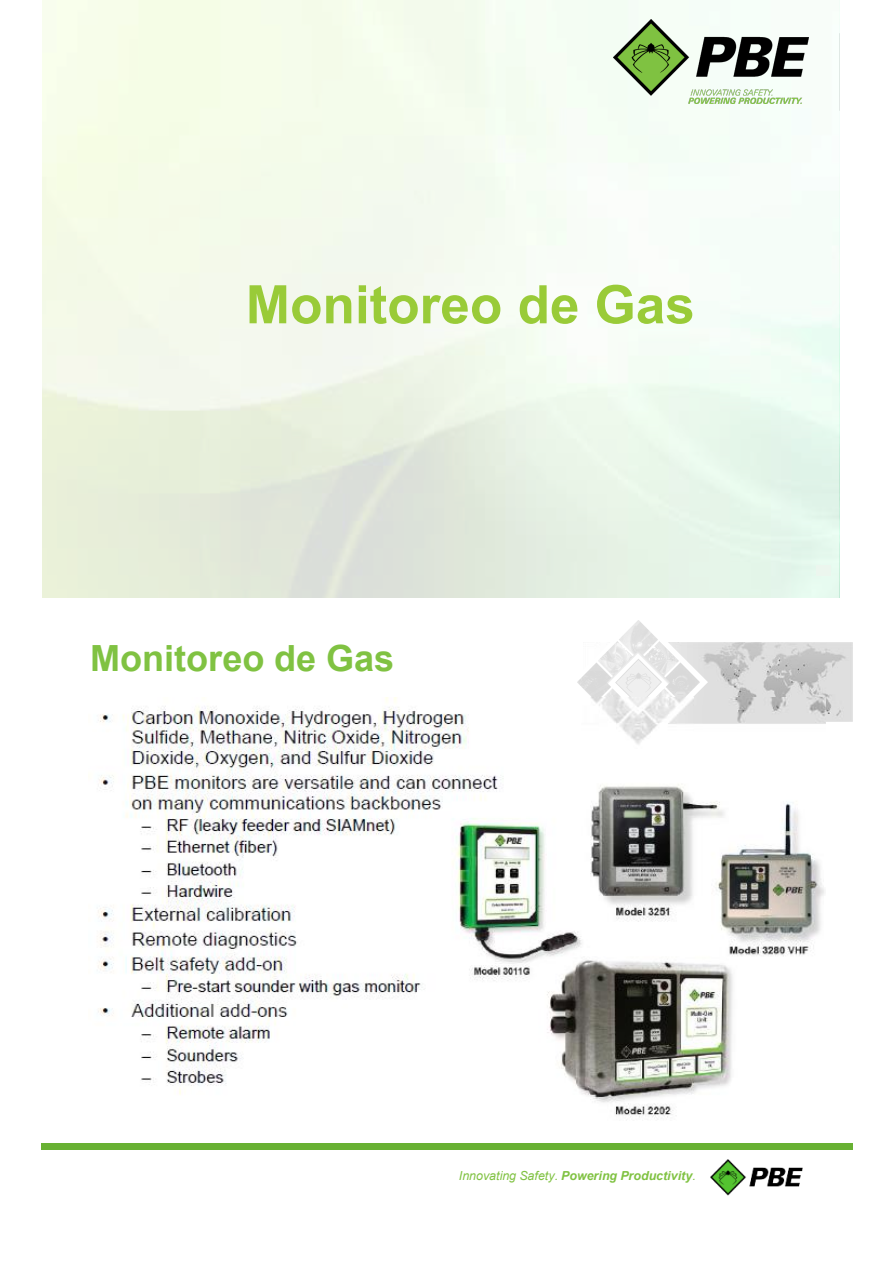
<style>
.page{position:relative;width:893px;height:1263px;background:#fff}
.page>*{position:absolute;margin:0;border:0;box-sizing:border-box;transform-origin:0 0}
.t1{font:700 53.1px "Arial";color:#99cb38}
.t2{font:700 36.15px "Arial";color:#80c242}
.t3{font:italic 700 12.45px "Arial";color:#80c242}
.s1{font-weight:400}
</style>
<div class="page">
<svg style="left:43px;top:0;width:796px;height:597px;fill:#f3faeb"></svg>
<img style="left:613px;top:20px;width:195px;height:84px">
<img style="left:708px;top:643px;width:145px;height:78px">
<svg style="left:702px;top:642px;width:6px;height:55px"></svg>
<img style="left:577px;top:620px;width:125px;height:77px">
<img style="left:711px;top:1160px;width:91px;height:35px">
<div style="left:41px;top:1143px;width:812px;height:7px;background:#68b133"></div>
<img style="left:98px;top:697px;width:727px;height:423px">
<div style="left:816px;top:565px;width:15px;height:11px;background:#ecf6ee"></div>
<p class="t1" style="left:246px;top:267px;width:451px">Monitoreo de Gas</p>
<p class="t2" style="left:90px;top:633px;width:306px">Monitoreo de Gas</p>
<p class="t3" style="left:459px;top:1167px;width:238px"><span class="s1">Innovating Safety.</span> Powering Productivity<span class="s1">.</span></p>
</div>
